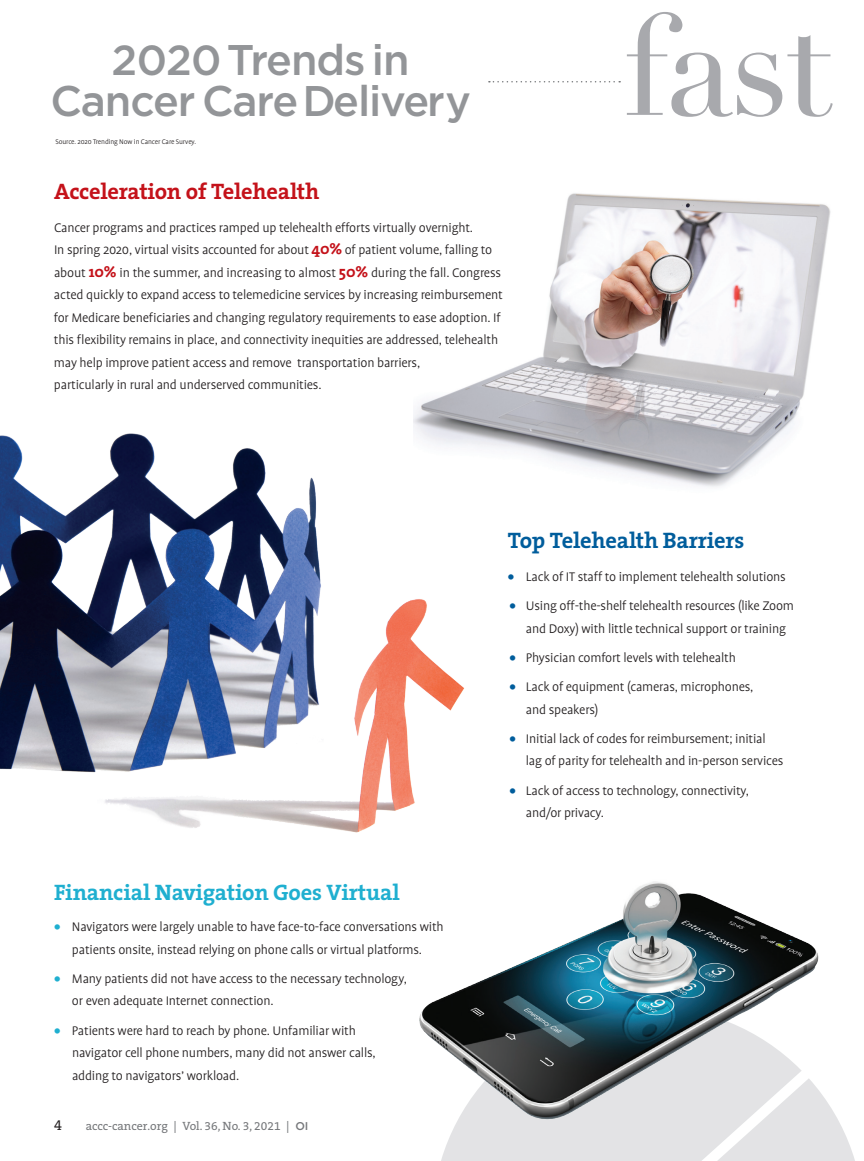
<style>
.page{position:relative;width:864px;height:1161px;background:#fff}
.page>*{position:absolute;margin:0;border:0;box-sizing:border-box;transform-origin:0 0}
.t1{font:141px "Didot";color:#a8a9ad}
.t2{font:500 42.75px/40.5px "Gotham HTF";letter-spacing:-.025em;color:#939598;text-align:center}
.t3{font:700 22.5px "The Serif";letter-spacing:-.01em;color:#1fafd0}
.t4{font:700 22.5px "The Serif";letter-spacing:-.01em;color:#c4121a}
.t5{font:700 22.5px "The Serif";letter-spacing:-.01em;color:#005d9c}
.t6{font:300 14.25px/22.5px "Profile";letter-spacing:-.015em;color:#231f20}
.t7{font:14.25px "The Serif Caps";color:#231f20}
.t8{font:12px "The Serif B W5 Plain";color:#76787b}
.t9{font:300 7.65px "Profile";letter-spacing:-.015em;color:#231f20}
.s1{font-size:42px}
.s2{font-family:"The Serif";font-weight:700;font-size:15.75px;color:#c4121a}
.s3{font-weight:900;font-size:13.8px;color:#1fafd0}
.s4{font-family:"Gotham";font-weight:500;font-size:11.25px}
.s5{font-weight:900;font-size:13.8px;color:#005d9c}
</style>
<div class="page">
<svg style="left:441px;top:1122px;width:414px;height:39px"></svg>
<div style="left:463px;top:1140px;width:363px;height:21px;background:#e3e3e5"></div>
<img style="left:0;top:433px;width:320px;height:340px">
<img style="left:419px;top:881px;width:420px;height:259px">
<svg style="left:489px;top:81px;width:131px;height:1px"></svg>
<img style="left:98px;top:577px;width:367px;height:256px">
<img style="left:413px;top:193px;width:418px;height:294px">
<h2 class="t2" style="left:50px;top:39px;width:422px"><span class="s1">2020</span>Trends in<br>Cancer Care Delivery</h2>
<p class="t9" style="left:55px;top:138px;width:142px">Source. 2020 Trending Now in Cancer Care Survey.</p>
<h3 class="t4" style="left:54px;top:173px;width:267px">Acceleration of Telehealth</h3>
<p class="t6" style="left:54px;top:216px;width:451px">Cancer programs and practices ramped up telehealth efforts virtually overnight.<br>In spring 2020, virtual visits accounted for about <span class="s2">40%</span> of patient volume, falling to about <span class="s2">10%</span> in the summer, and increasing to almost <span class="s2">50%</span> during the fall. Congress acted quickly to expand access to telemedicine services by increasing reimbursement for Medicare beneficiaries and changing regulatory requirements to ease adoption. If this flexibility remains in place, and connectivity inequities are addressed, telehealth may help improve patient access and remove transportation barriers,<br>particularly in rural and underserved communities.</p>
<h1 class="t1" style="left:623px;top:-19px;width:211px">fast</h1>
<h3 class="t5" style="left:508px;top:521px;width:238px">Top Telehealth Barriers</h3>
<h3 class="t3" style="left:54px;top:873px;width:347px">Financial Navigation Goes Virtual</h3>
<p class="t6" style="left:54px;top:916px;width:391px;text-align:center"><span class="s3">•</span> Navigators were largely unable to have face-to-face conversations with patients onsite, instead relying on phone calls or virtual platforms.</p>
<p class="t6" style="left:72px;top:967px;width:336px;text-indent:-18px"><span class="s3">•</span> Many patients did not have access to the necessary technology, or even adequate Internet connection.</p>
<p class="t6" style="left:72px;top:1019px;width:305px;text-indent:-18px"><span class="s3">•</span> Patients were hard to reach by phone. Unfamiliar with navigator cell phone numbers, many did not answer calls, adding to navigators’ workload.</p>
<p class="t7" style="left:54px;top:1113px;width:9px">4</p>
<p class="t8" style="left:86px;top:1118px;width:224px">accc-cancer.org | Vol. 36, No. 3, 2021 | <span class="s4">OI</span></p>
<p class="t6" style="left:508px;top:565px;width:280px"><span class="s5">•</span> Lack of IT staff to implement telehealth solutions</p>
<p class="t6" style="left:509px;top:595px;width:286px;text-align:center"><span class="s5">•</span> Using off-the-shelf telehealth resources (like Zoom and Doxy) with little technical support or training</p>
<p class="t6" style="left:509px;top:646px;width:228px"><span class="s5">•</span> Physician comfort levels with telehealth</p>
<p class="t6" style="left:526px;top:676px;width:229px;text-indent:-16px"><span class="s5">•</span> Lack of equipment (cameras, microphones, and speakers)</p>
<p class="t6" style="left:526px;top:727px;width:259px;text-indent:-16px"><span class="s5">•</span> Initial lack of codes for reimbursement; initial lag of parity for telehealth and in-person services</p>
<p class="t6" style="left:526px;top:779px;width:225px;text-indent:-16px"><span class="s5">•</span> Lack of access to technology, connectivity, and/or privacy.</p>
</div>
